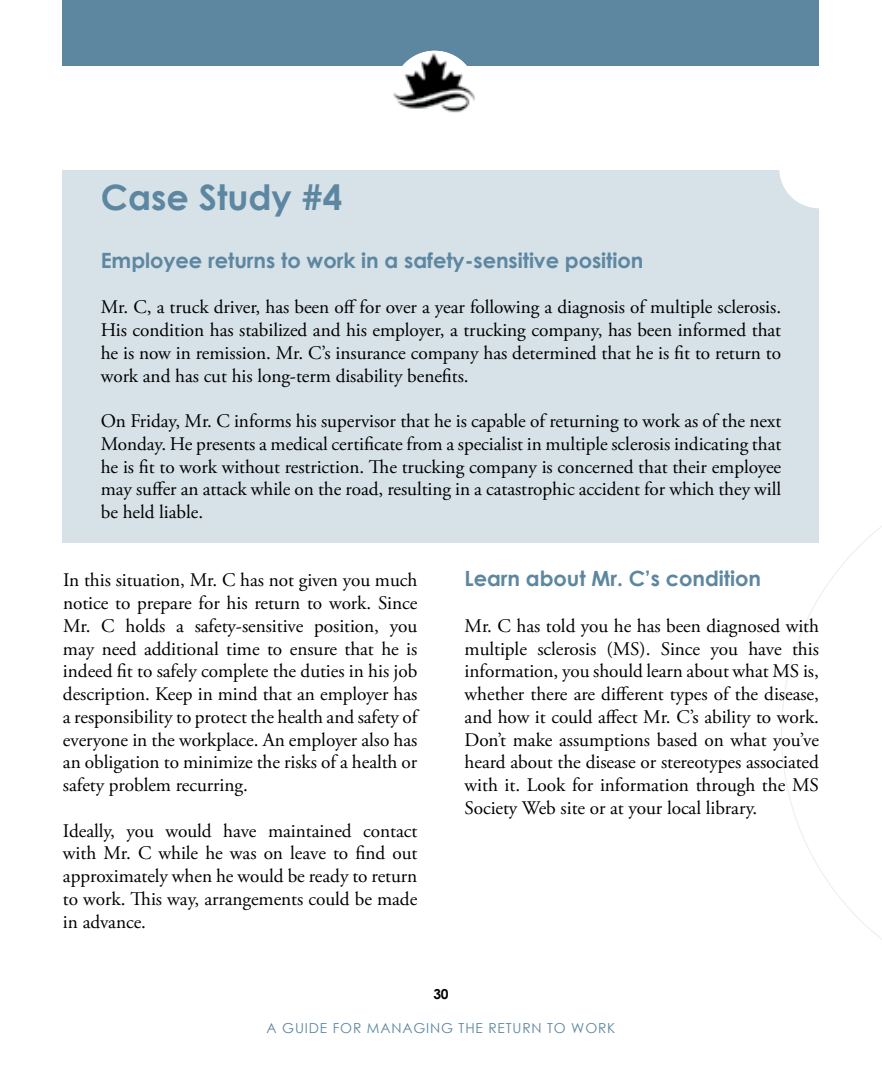
<style>
.page{position:relative;width:882px;height:1071px;background:#fff}
.page>*{position:absolute;margin:0;border:0;box-sizing:border-box;transform-origin:0 0}
.t1{font:700 35px "Century Gothic";color:#5d87a1}
.t2{font:700 21px "Century Gothic";letter-spacing:-.005em;color:#5d87a1}
.t3{font:19.25px/22.8px "Adobe Garamond Pro";letter-spacing:-.005em;color:#000;text-align:justify}
.t4{font:13.83px "Century Gothic";letter-spacing:.06em;color:#5d87a1}
.t5{font:700 13.83px "Century Gothic";color:#000}
</style>
<div class="page">
<svg style="left:781px;top:526px;width:101px;height:414px"></svg>
<div style="left:63px;top:0;width:756px;height:66px;background:#5d87a1"></div>
<img style="left:393px;top:51px;width:83px;height:62px">
<div style="left:63px;top:170px;width:756px;height:372px;background:#d6e1e8"></div>
<div style="left:779px;top:129px;width:80px;height:79px;background:#fff;border-radius:50%"></div>
<h1 class="t1" style="left:101px;top:175px;width:243px">Case Study #4</h1>
<p class="t2" style="left:101px;top:247px;width:544px">Employee returns to work in a safety-sensitive position</p>
<p class="t3" style="left:101px;top:296px;width:682px">Mr. C, a truck driver, has been off for over a year following a diagnosis of multiple sclerosis.<br>His condition has stabilized and his employer, a trucking company, has been informed that he is now in remission. Mr. C’s insurance company has determined that he is fit to return to work and has cut his long-term disability benefits.</p>
<p class="t3" style="left:101px;top:410px;width:682px">On Friday, Mr. C informs his supervisor that he is capable of returning to work as of the next Monday. He presents a medical certificate from a specialist in multiple sclerosis indicating that he is fit to work without restriction. The trucking company is concerned that their employee may suffer an attack while on the road, resulting in a catastrophic accident for which they will be held liable.</p>
<p class="t3" style="left:63px;top:569px;width:356px">In this situation, Mr. C has not given you much notice to prepare for his return to work. Since Mr. C holds a safety-sensitive position, you may need additional time to ensure that he is indeed fit to safely complete the duties in his job description. Keep in mind that an employer has a responsibility to protect the health and safety of everyone in the workplace. An employer also has an obligation to minimize the risks of a health or safety problem recurring.</p>
<p class="t3" style="left:63px;top:820px;width:356px">Ideally, you would have maintained contact with Mr. C while he was on leave to find out approximately when he would be ready to return to work. This way, arrangements could be made in advance.</p>
<p class="t2" style="left:465px;top:565px;width:298px">Learn about Mr. C’s condition</p>
<p class="t3" style="left:465px;top:615px;width:356px">Mr. C has told you he has been diagnosed with multiple sclerosis (MS). Since you have this information, you should learn about what MS is, whether there are different types of the disease, and how it could affect Mr. C’s ability to work.<br>Don’t make assumptions based on what you’ve heard about the disease or stereotypes associated with it. Look for information through the MS Society Web site or at your local library.</p>
<p class="t5" style="left:433px;top:985px;width:17px">30</p>
<p class="t4" style="left:267px;top:1020px;width:350px">A GUIDE FOR MANAGING THE RETURN TO WORK</p>
</div>
